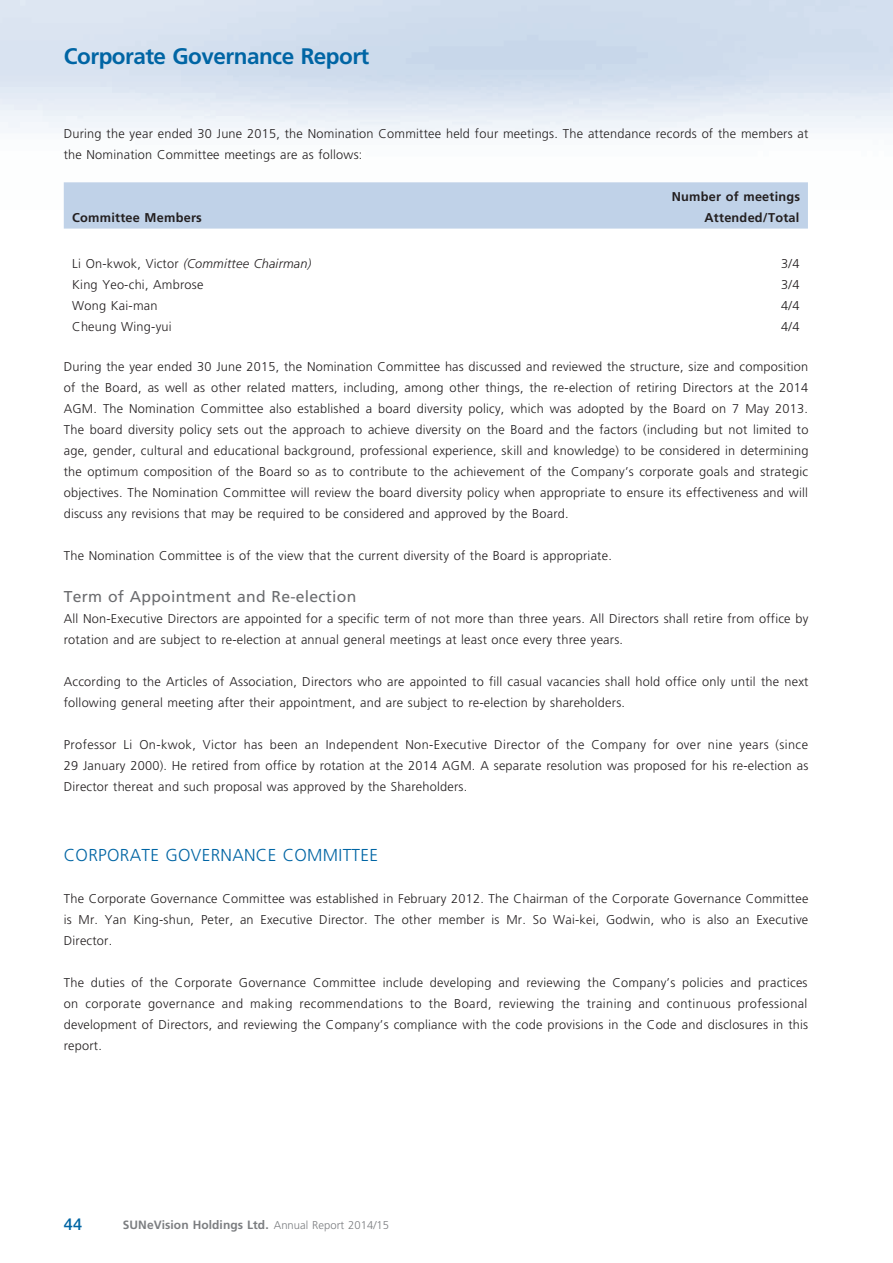
<style>
.page{position:relative;width:893px;height:1263px;background:#fff}
.page>*{position:absolute;margin:0;border:0;box-sizing:border-box;transform-origin:0 0}
.t1{font:700 22.5px "Frutiger LT Std";letter-spacing:-.025em;color:#0065a4}
.t2{font:300 17.25px "Frutiger LT Std";letter-spacing:.015em;color:#0065a4}
.t3{font:500 16.5px "Helvetica Neue LT Std";color:#0065a4}
.t4{font:15.75px "Frutiger LT Std";letter-spacing:.015em;color:#6c6d70}
.t5{font:300 12.75px/21px "Frutiger LT Std";letter-spacing:.015em;color:#231f20;text-align:justify}
.t6{font:700 12.75px/21px "Frutiger LT Std";letter-spacing:.015em;color:#231f20;text-align:right}
.t7{font:italic 300 12.75px "Frutiger LT Std";letter-spacing:.015em;color:#231f20}
.t8{font:700 12px "Frutiger LT Std";letter-spacing:.005em;color:#7c7e81}
.s1{font-style:normal}
.s2{font-weight:300;font-size:11.25px}
</style>
<div class="page">
<div style="left:64px;top:182px;width:744px;height:47px;background:#c0d2e8"></div>
<h1 class="t1" style="left:64px;top:43px;width:307px">Corporate Governance Report</h1>
<p class="t5" style="left:64px;top:123px;width:746px">During the year ended 30 June 2015, the Nomination Committee held four meetings. The attendance records of the members at the Nomination Committee meetings are as follows:</p>
<p class="t6" style="left:72px;top:207px;width:131px">Committee Members</p>
<p class="t6" style="left:672px;top:186px;width:130px">Number of meetings<br>Attended/Total</p>
<p class="t7" style="left:72px;top:257px;width:241px"><span class="s1">Li On-kwok, Victor</span> (Committee Chairman)</p>
<p class="t5" style="left:781px;top:254px;width:20px">3/4</p>
<p class="t5" style="left:72px;top:275px;width:133px">King Yeo-chi, Ambrose</p>
<p class="t5" style="left:781px;top:275px;width:20px">3/4</p>
<p class="t5" style="left:72px;top:296px;width:87px">Wong Kai-man</p>
<p class="t5" style="left:781px;top:296px;width:20px">4/4</p>
<p class="t5" style="left:72px;top:317px;width:101px">Cheung Wing-yui</p>
<p class="t5" style="left:781px;top:317px;width:20px">4/4</p>
<p class="t5" style="left:64px;top:357px;width:746px">During the year ended 30 June 2015, the Nomination Committee has discussed and reviewed the structure, size and composition of the Board, as well as other related matters, including, among other things, the re-election of retiring Directors at the 2014<br>AGM. The Nomination Committee also established a board diversity policy, which was adopted by the Board on 7 May 2013.<br>The board diversity policy sets out the approach to achieve diversity on the Board and the factors (including but not limited to age, gender, cultural and educational background, professional experience, skill and knowledge) to be considered in determining the optimum composition of the Board so as to contribute to the achievement of the Company’s corporate goals and strategic objectives. The Nomination Committee will review the board diversity policy when appropriate to ensure its effectiveness and will discuss any revisions that may be required to be considered and approved by the Board.</p>
<p class="t5" style="left:64px;top:546px;width:550px">The Nomination Committee is of the view that the current diversity of the Board is appropriate.</p>
<p class="t4" style="left:64px;top:588px;width:294px">Term of Appointment and Re-election</p>
<p class="t5" style="left:64px;top:609px;width:746px">All Non-Executive Directors are appointed for a specific term of not more than three years. All Directors shall retire from office by rotation and are subject to re-election at annual general meetings at least once every three years.</p>
<p class="t5" style="left:64px;top:672px;width:746px">According to the Articles of Association, Directors who are appointed to fill casual vacancies shall hold office only until the next following general meeting after their appointment, and are subject to re-election by shareholders.</p>
<p class="t5" style="left:64px;top:735px;width:746px">Professor Li On-kwok, Victor has been an Independent Non-Executive Director of the Company for over nine years (since 29 January 2000). He retired from office by rotation at the 2014 AGM. A separate resolution was proposed for his re-election as Director thereat and such proposal was approved by the Shareholders.</p>
<p class="t2" style="left:64px;top:845px;width:316px">CORPORATE GOVERNANCE COMMITTEE</p>
<p class="t5" style="left:64px;top:888px;width:746px">The Corporate Governance Committee was established in February 2012. The Chairman of the Corporate Governance Committee is Mr. Yan King-shun, Peter, an Executive Director. The other member is Mr. So Wai-kei, Godwin, who is also an Executive Director.</p>
<p class="t5" style="left:64px;top:972px;width:746px">The duties of the Corporate Governance Committee include developing and reviewing the Company’s policies and practices on corporate governance and making recommendations to the Board, reviewing the training and continuous professional development of Directors, and reviewing the Company’s compliance with the code provisions in the Code and disclosures in this report.</p>
<p class="t3" style="left:64px;top:1214px;width:20px">44</p>
<p class="t8" style="left:123px;top:1217px;width:268px">SUNeVision Holdings Ltd. <span class="s2">Annual Report 2014/15</span></p>
</div>
